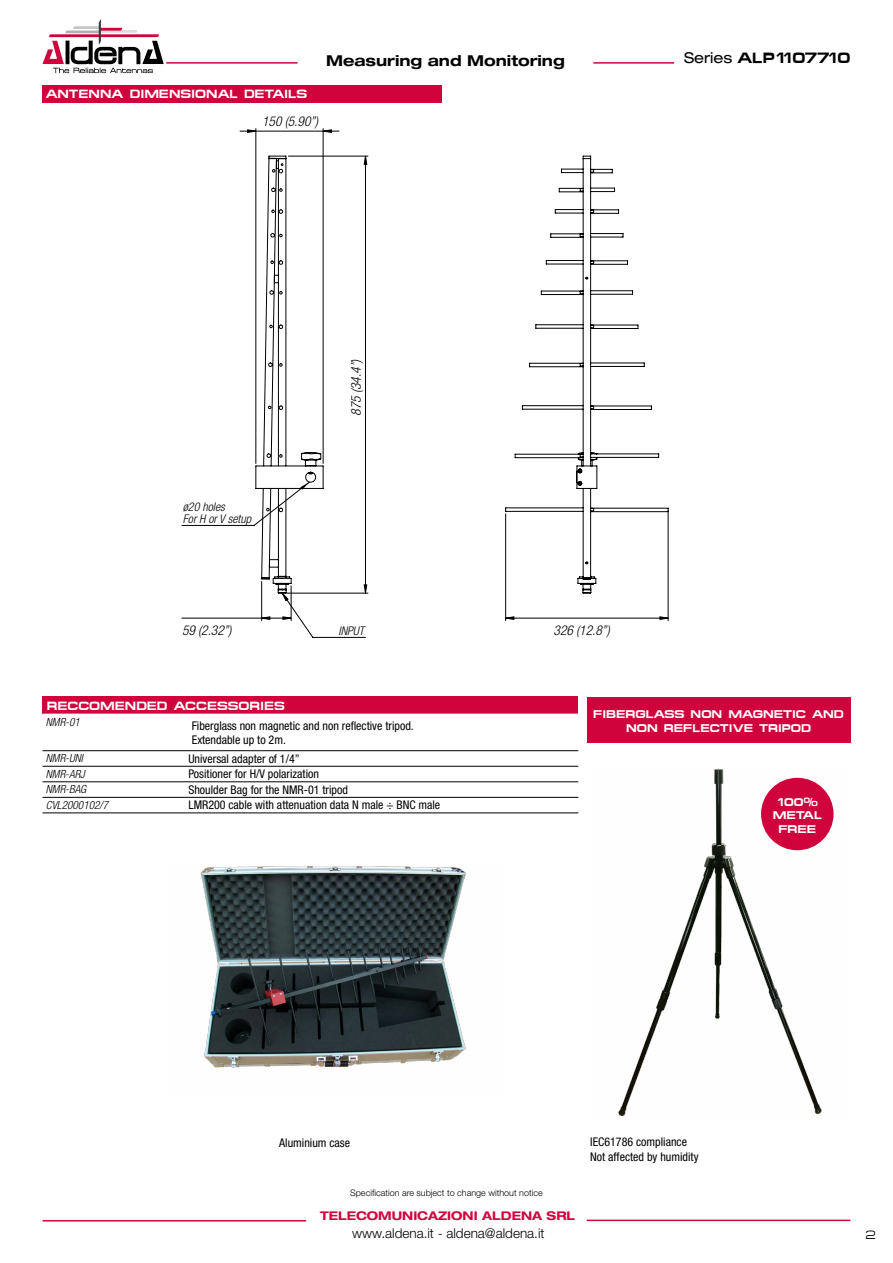
<style>
.page{position:relative;width:893px;height:1263px;background:#fff}
.page>*{position:absolute;margin:0;border:0;box-sizing:border-box;transform-origin:0 0}
.t1{font:700 expanded 15px "Helvetica Neue LT Std";color:#000}
.t2{font:700 15px "Micro Extend FLF";letter-spacing:-.065em;color:#000}
.t3{font:italic 300 condensed 13.5px "Helvetica Neue LT Std";color:#000}
.t4{font:300 13.5px "Helvetica Neue LT Std";color:#000}
.t5{font:condensed 12px/14.4px "Helvetica Neue LT Std";color:#000}
.t6{font:700 12px "Micro Extend FLF";color:#fff}
.t7{font:700 expanded 12px "Helvetica Neue LT Std";color:#d0043c}
.t8{font:italic 300 condensed 12px/12px "Helvetica Neue LT Std";color:#000}
.t9{font:12px "Micro Extend FLF";color:#000}
.t10{font:700 11.25px/13.5px "Micro Extend FLF";color:#fff;text-align:center}
.t11{font:italic 300 condensed 11.25px "Helvetica Neue LT Std";color:#000}
.t12{font:300 9px "Helvetica Neue LT Std";color:#000}
.s1{font-family:"Helvetica Neue LT Std";font-weight:400;font-stretch:expanded}
</style>
<div class="page">
<hr style="left:43px;top:1220px;width:263px;height:1px;background:#d0043c">
<hr style="left:587px;top:1219px;width:263px;height:2px;background:#d0043c">
<hr style="left:166px;top:62px;width:132px;height:2px;background:#d0043c">
<hr style="left:593px;top:62px;width:81px;height:2px;background:#d0043c">
<svg style="left:43px;top:19px;width:121px;height:54px"></svg>
<hr style="left:288px;top:156px;width:80px;height:1px;background:#000">
<hr style="left:287px;top:593px;width:81px;height:1px;background:#000">
<hr style="left:506px;top:618px;width:162px;height:1px;background:#000">
<hr style="left:668px;top:511px;width:1px;height:110px;background:#000">
<hr style="left:505px;top:514px;width:1px;height:107px;background:#000">
<hr style="left:256px;top:131px;width:67px;height:1px;background:#000">
<hr style="left:323px;top:129px;width:1px;height:334px;background:#000">
<hr style="left:256px;top:129px;width:1px;height:334px;background:#000">
<svg style="left:660px;top:617px;width:8px;height:3px"></svg>
<svg style="left:505px;top:617px;width:9px;height:3px"></svg>
<svg style="left:323px;top:130px;width:16px;height:3px"></svg>
<svg style="left:240px;top:130px;width:16px;height:3px"></svg>
<svg style="left:505px;top:155px;width:164px;height:439px"></svg>
<svg style="left:182px;top:155px;width:185px;height:483px"></svg>
<div style="left:43px;top:85px;width:399px;height:17px;background:#d0043c"></div>
<div style="left:43px;top:697px;width:535px;height:17px;background:#d0043c"></div>
<hr style="left:43px;top:750px;width:142px;height:1px;background:#000">
<hr style="left:185px;top:750px;width:393px;height:1px;background:#000">
<hr style="left:43px;top:766px;width:142px;height:1px;background:#000">
<hr style="left:185px;top:766px;width:393px;height:1px;background:#000">
<hr style="left:43px;top:781px;width:142px;height:1px;background:#000">
<hr style="left:185px;top:781px;width:393px;height:1px;background:#000">
<hr style="left:43px;top:797px;width:142px;height:1px;background:#000">
<hr style="left:185px;top:797px;width:393px;height:1px;background:#000">
<hr style="left:43px;top:813px;width:142px;height:1px;background:#000">
<hr style="left:185px;top:813px;width:393px;height:1px;background:#000">
<img style="left:618px;top:768px;width:216px;height:349px">
<img style="left:200px;top:866px;width:266px;height:202px">
<div style="left:587px;top:697px;width:263px;height:45px;background:#d0043c"></div>
<div style="left:761px;top:778px;width:72px;height:72px;background:#d0043c;border-radius:50%"></div>
<p class="t6" style="left:46px;top:87px;width:263px">ANTENNA DIMENSIONAL DETAILS</p>
<p class="t3" style="left:262px;top:114px;width:58px">150 (5.90”)</p>
<p class="t1" style="left:326px;top:51px;width:240px">Measuring and Monitoring</p>
<p class="t2" style="left:684px;top:49px;width:168px"><span class="s1">Series</span> ALP1107710</p>
<p class="t8" style="left:183px;top:501px;width:70px">ø20 holes<br>For H or V setup</p>
<p class="t3" style="left:348px;top:416px;width:59px;rotate:-90deg">875 (34.4”)</p>
<p class="t3" style="left:182px;top:622px;width:51px">59 (2.32”)</p>
<p class="t3" style="left:554px;top:622px;width:58px">326 (12.8”)</p>
<p class="t8" style="left:338px;top:625px;width:27px">INPUT</p>
<p class="t6" style="left:47px;top:699px;width:240px">RECCOMENDED ACCESSORIES</p>
<p class="t11" style="left:46px;top:715px;width:35px">NMR-01</p>
<p class="t5" style="left:192px;top:718px;width:223px">Fiberglass non magnetic and non reflective tripod.<br>Extendable up to 2m.</p>
<p class="t11" style="left:46px;top:752px;width:38px">NMR-UNI</p>
<p class="t5" style="left:188px;top:751px;width:113px">Universal adapter of 1/4”</p>
<p class="t11" style="left:46px;top:767px;width:40px">NMR-ARJ</p>
<p class="t5" style="left:188px;top:767px;width:132px">Positioner for H/V polarization</p>
<p class="t11" style="left:46px;top:783px;width:42px">NMR-BAG</p>
<p class="t5" style="left:188px;top:782px;width:161px">Shoulder Bag for the NMR-01 tripod</p>
<p class="t11" style="left:46px;top:798px;width:64px">CVL2000102/7</p>
<p class="t5" style="left:188px;top:798px;width:253px">LMR200 cable with attenuation data N male ÷ BNC male</p>
<p class="t10" style="left:593px;top:707px;width:252px">FIBERGLASS NON MAGNETIC AND<br>NON REFLECTIVE TRIPOD</p>
<p class="t10" style="left:773px;top:795px;width:51px">100%<br>METAL<br>FREE</p>
<p class="t5" style="left:279px;top:1136px;width:72px">Aluminium case</p>
<p class="t12" style="left:350px;top:1188px;width:194px">Specification are subject to change without notice</p>
<p class="t5" style="left:590px;top:1135px;width:110px">IEC61786 compliance<br>Not affected by humidity</p>
<p class="t7" style="left:320px;top:1208px;width:257px">TELECOMUNICAZIONI ALDENA SRL</p>
<p class="t4" style="left:352px;top:1225px;width:194px">www.aldena.it - aldena@aldena.it</p>
<p class="t9" style="left:865px;top:1228px;width:12px">2</p>
</div>
